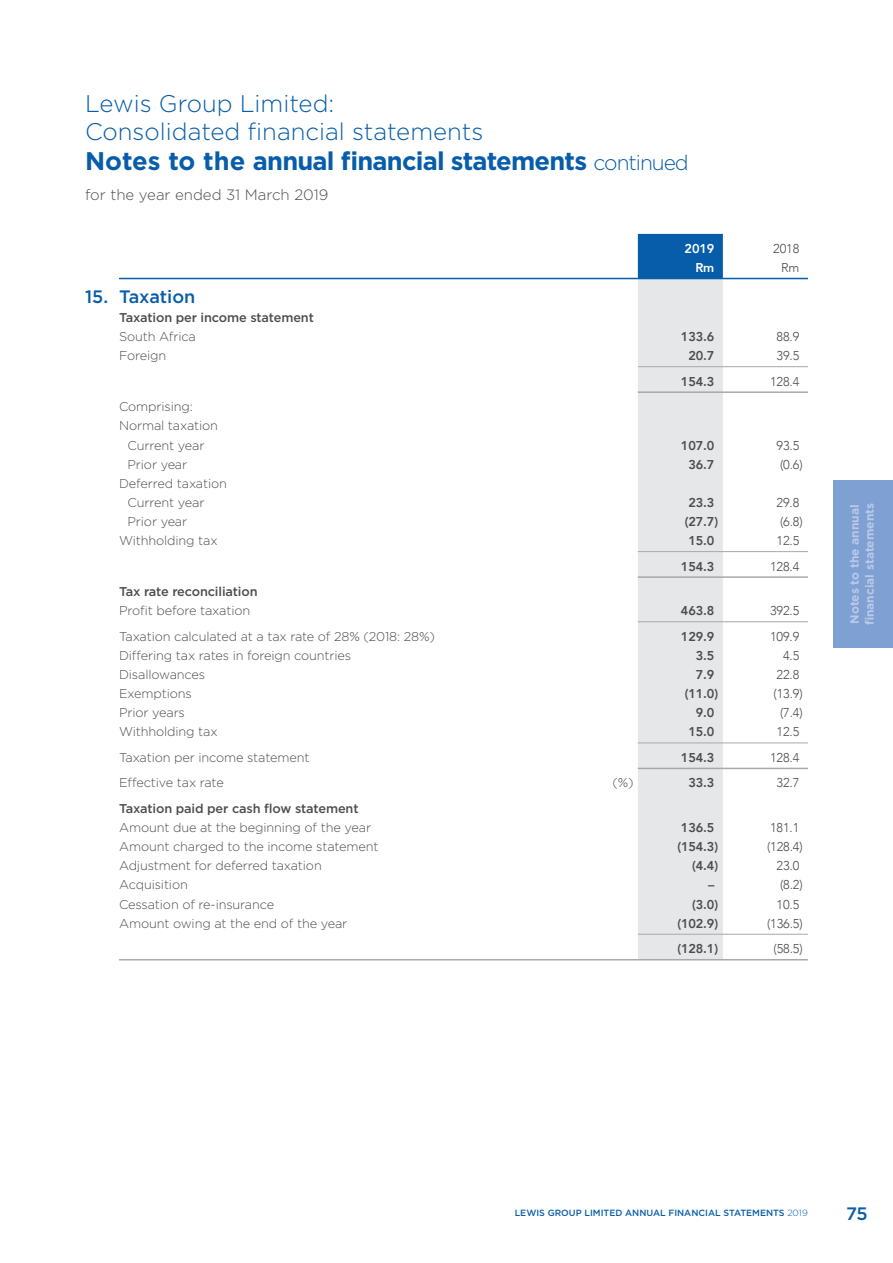
<style>
.page{position:relative;width:893px;height:1263px;background:#fff}
.page>*{position:absolute;margin:0;border:0;box-sizing:border-box;transform-origin:0 0}
.t1{font:700 25.5px "Gotham";letter-spacing:-.03em;color:#075daa}
.t2{font:300 24px/28.2px "Gotham";color:#075daa}
.t3{font:500 18px "Gotham";color:#075daa}
.t4{font:300 15px "Gotham";color:#4d4d4f}
.t5{font:300 12.75px/19.2px "Gotham";letter-spacing:-.01em;color:#4d4d4f}
.t6{font:300 12.75px "Avenir";letter-spacing:-.01em;color:#4d4d4f}
.t7{font:800 12.75px "Avenir";letter-spacing:-.01em;color:#4d4d4f}
.t8{font:500 12.75px "Gotham";letter-spacing:-.01em;color:#4d4d4f}
.t9{font:800 12.75px "Avenir";letter-spacing:-.01em;color:#fff}
.t10{font:700 12px/15px "Gotham";color:#bac9e8}
.t11{font:500 9px "Gotham";color:#075daa}
.s1{font-weight:300;font-size:21px}
.s2{font-weight:300}
</style>
<div class="page">
<div style="left:833px;top:480px;width:60px;height:168px;background:#7fa0d3"></div>
<div style="left:638px;top:234px;width:85px;height:44px;background:#075daa"></div>
<div style="left:638px;top:279px;width:85px;height:680px;background:#e6e7e8"></div>
<hr style="left:119px;top:278px;width:519px;height:1px;background:#075daa">
<hr style="left:723px;top:278px;width:85px;height:1px;background:#075daa">
<hr style="left:638px;top:278px;width:85px;height:1px;background:#075daa">
<hr style="left:638px;top:551px;width:85px;height:1px;background:#a7a9ac">
<hr style="left:723px;top:551px;width:85px;height:1px;background:#a7a9ac">
<hr style="left:638px;top:576px;width:85px;height:2px;background:#a7a9ac">
<hr style="left:723px;top:576px;width:85px;height:2px;background:#a7a9ac">
<hr style="left:638px;top:366px;width:85px;height:1px;background:#a7a9ac">
<hr style="left:723px;top:366px;width:85px;height:1px;background:#a7a9ac">
<hr style="left:638px;top:391px;width:85px;height:2px;background:#a7a9ac">
<hr style="left:723px;top:391px;width:85px;height:2px;background:#a7a9ac">
<hr style="left:638px;top:621px;width:85px;height:1px;background:#a7a9ac">
<hr style="left:723px;top:621px;width:85px;height:1px;background:#a7a9ac">
<hr style="left:638px;top:742px;width:85px;height:1px;background:#a7a9ac">
<hr style="left:723px;top:742px;width:85px;height:1px;background:#a7a9ac">
<hr style="left:638px;top:768px;width:85px;height:1px;background:#a7a9ac">
<hr style="left:723px;top:768px;width:85px;height:1px;background:#a7a9ac">
<hr style="left:638px;top:934px;width:85px;height:1px;background:#a7a9ac">
<hr style="left:723px;top:934px;width:85px;height:1px;background:#a7a9ac">
<hr style="left:119px;top:959px;width:519px;height:1px;background:#a7a9ac">
<hr style="left:638px;top:959px;width:85px;height:1px;background:#a7a9ac">
<hr style="left:723px;top:959px;width:85px;height:1px;background:#a7a9ac">
<h2 class="t2" style="left:85px;top:88px;width:400px">Lewis Group Limited:<br>Consolidated financial statements</h2>
<h1 class="t1" style="left:85px;top:144px;width:605px">Notes to the annual financial statements <span class="s1">continued</span></h1>
<p class="t4" style="left:85px;top:185px;width:245px">for the year ended 31 March 2019</p>
<p class="t9" style="left:685px;top:239px;width:31px">2019</p>
<p class="t6" style="left:773px;top:241px;width:28px">2018</p>
<p class="t9" style="left:695px;top:258px;width:20px">Rm</p>
<p class="t6" style="left:781px;top:260px;width:20px">Rm</p>
<h3 class="t3" style="left:85px;top:285px;width:112px">15. Taxation</h3>
<p class="t8" style="left:119px;top:309px;width:196px">Taxation per income statement</p>
<p class="t5" style="left:119px;top:327px;width:78px">South Africa</p>
<p class="t7" style="left:681px;top:327px;width:35px">133.6</p>
<p class="t6" style="left:777px;top:329px;width:24px">88.9</p>
<p class="t5" style="left:119px;top:346px;width:49px">Foreign</p>
<p class="t7" style="left:688px;top:346px;width:28px">20.7</p>
<p class="t6" style="left:777px;top:348px;width:24px">39.5</p>
<p class="t7" style="left:681px;top:371px;width:35px">154.3</p>
<p class="t6" style="left:770px;top:374px;width:31px">128.4</p>
<p class="t5" style="left:119px;top:397px;width:75px">Comprising:</p>
<p class="t5" style="left:119px;top:416px;width:100px">Normal taxation</p>
<p class="t5" style="left:128px;top:435px;width:78px">Current year</p>
<p class="t7" style="left:681px;top:435px;width:35px">107.0</p>
<p class="t6" style="left:777px;top:438px;width:24px">93.5</p>
<p class="t5" style="left:128px;top:454px;width:61px">Prior year</p>
<p class="t7" style="left:688px;top:454px;width:28px">36.7</p>
<p class="t6" style="left:780px;top:457px;width:24px">(0.6)</p>
<p class="t5" style="left:128px;top:473px;width:101px;text-indent:-9px">Deferred taxation<br>Current year</p>
<p class="t7" style="left:688px;top:493px;width:28px">23.3</p>
<p class="t6" style="left:777px;top:495px;width:24px">29.8</p>
<p class="t5" style="left:128px;top:512px;width:61px">Prior year</p>
<p class="t7" style="left:685px;top:512px;width:35px">(27.7)</p>
<p class="t6" style="left:780px;top:514px;width:24px">(6.8)</p>
<p class="t5" style="left:119px;top:531px;width:100px">Withholding tax</p>
<p class="t7" style="left:688px;top:531px;width:28px">15.0</p>
<p class="t6" style="left:777px;top:533px;width:24px">12.5</p>
<p class="t7" style="left:681px;top:556px;width:35px">154.3</p>
<p class="t6" style="left:770px;top:559px;width:31px">128.4</p>
<p class="t8" style="left:119px;top:583px;width:140px">Tax rate reconciliation</p>
<p class="t5" style="left:119px;top:601px;width:133px">Profit before taxation</p>
<p class="t7" style="left:681px;top:601px;width:35px">463.8</p>
<p class="t6" style="left:770px;top:603px;width:31px">392.5</p>
<p class="t5" style="left:119px;top:626px;width:317px">Taxation calculated at a tax rate of 28% (2018: 28%)</p>
<p class="t7" style="left:681px;top:626px;width:35px">129.9</p>
<p class="t6" style="left:770px;top:629px;width:31px">109.9</p>
<p class="t5" style="left:119px;top:645px;width:234px">Differing tax rates in foreign countries</p>
<p class="t7" style="left:696px;top:646px;width:20px">3.5</p>
<p class="t6" style="left:783px;top:648px;width:18px">4.5</p>
<p class="t5" style="left:119px;top:665px;width:88px">Disallowances</p>
<p class="t7" style="left:696px;top:665px;width:20px">7.9</p>
<p class="t6" style="left:777px;top:667px;width:24px">22.8</p>
<p class="t5" style="left:119px;top:684px;width:74px">Exemptions</p>
<p class="t7" style="left:685px;top:684px;width:35px">(11.0)</p>
<p class="t6" style="left:773px;top:686px;width:31px">(13.9)</p>
<p class="t5" style="left:119px;top:703px;width:67px">Prior years</p>
<p class="t7" style="left:696px;top:703px;width:20px">9.0</p>
<p class="t6" style="left:780px;top:705px;width:24px">(7.4)</p>
<p class="t5" style="left:119px;top:722px;width:100px">Withholding tax</p>
<p class="t7" style="left:688px;top:722px;width:28px">15.0</p>
<p class="t6" style="left:777px;top:724px;width:24px">12.5</p>
<p class="t5" style="left:119px;top:747px;width:192px">Taxation per income statement</p>
<p class="t7" style="left:681px;top:748px;width:35px">154.3</p>
<p class="t6" style="left:770px;top:750px;width:31px">128.4</p>
<p class="t5" style="left:119px;top:773px;width:106px">Effective tax rate</p>
<p class="t5" style="left:612px;top:773px;width:23px">(%)</p>
<p class="t7" style="left:688px;top:773px;width:28px">33.3</p>
<p class="t6" style="left:777px;top:775px;width:24px">32.7</p>
<p class="t8" style="left:119px;top:800px;width:241px">Taxation paid per cash flow statement</p>
<p class="t5" style="left:119px;top:818px;width:254px">Amount due at the beginning of the year</p>
<p class="t7" style="left:681px;top:818px;width:35px">136.5</p>
<p class="t6" style="left:770px;top:820px;width:31px">181.1</p>
<p class="t5" style="left:119px;top:837px;width:261px">Amount charged to the income statement</p>
<p class="t7" style="left:677px;top:837px;width:42px">(154.3)</p>
<p class="t6" style="left:767px;top:839px;width:37px">(128.4)</p>
<p class="t5" style="left:119px;top:856px;width:204px">Adjustment for deferred taxation</p>
<p class="t7" style="left:692px;top:856px;width:27px">(4.4)</p>
<p class="t6" style="left:777px;top:858px;width:24px">23.0</p>
<p class="t5" style="left:119px;top:875px;width:70px">Acquisition</p>
<p class="t7" style="left:708px;top:875px;width:8px">–</p>
<p class="t6" style="left:780px;top:877px;width:24px">(8.2)</p>
<p class="t5" style="left:119px;top:894px;width:157px">Cessation of re-insurance</p>
<p class="t7" style="left:692px;top:894px;width:27px">(3.0)</p>
<p class="t6" style="left:777px;top:897px;width:24px">10.5</p>
<p class="t5" style="left:119px;top:913px;width:230px">Amount owing at the end of the year</p>
<p class="t7" style="left:677px;top:913px;width:42px">(102.9)</p>
<p class="t6" style="left:767px;top:916px;width:37px">(136.5)</p>
<p class="t7" style="left:677px;top:939px;width:42px">(128.1)</p>
<p class="t6" style="left:773px;top:941px;width:31px">(58.5)</p>
<p class="t10" style="left:847px;top:625px;width:124px;rotate:-90deg">Notes to the annual financial statements</p>
<p class="t11" style="left:515px;top:1207px;width:295px">LEWIS GROUP LIMITED ANNUAL FINANCIAL STATEMENTS <span class="s2">2019</span></p>
<h3 class="t3" style="left:846px;top:1201px;width:23px">75</h3>
</div>
